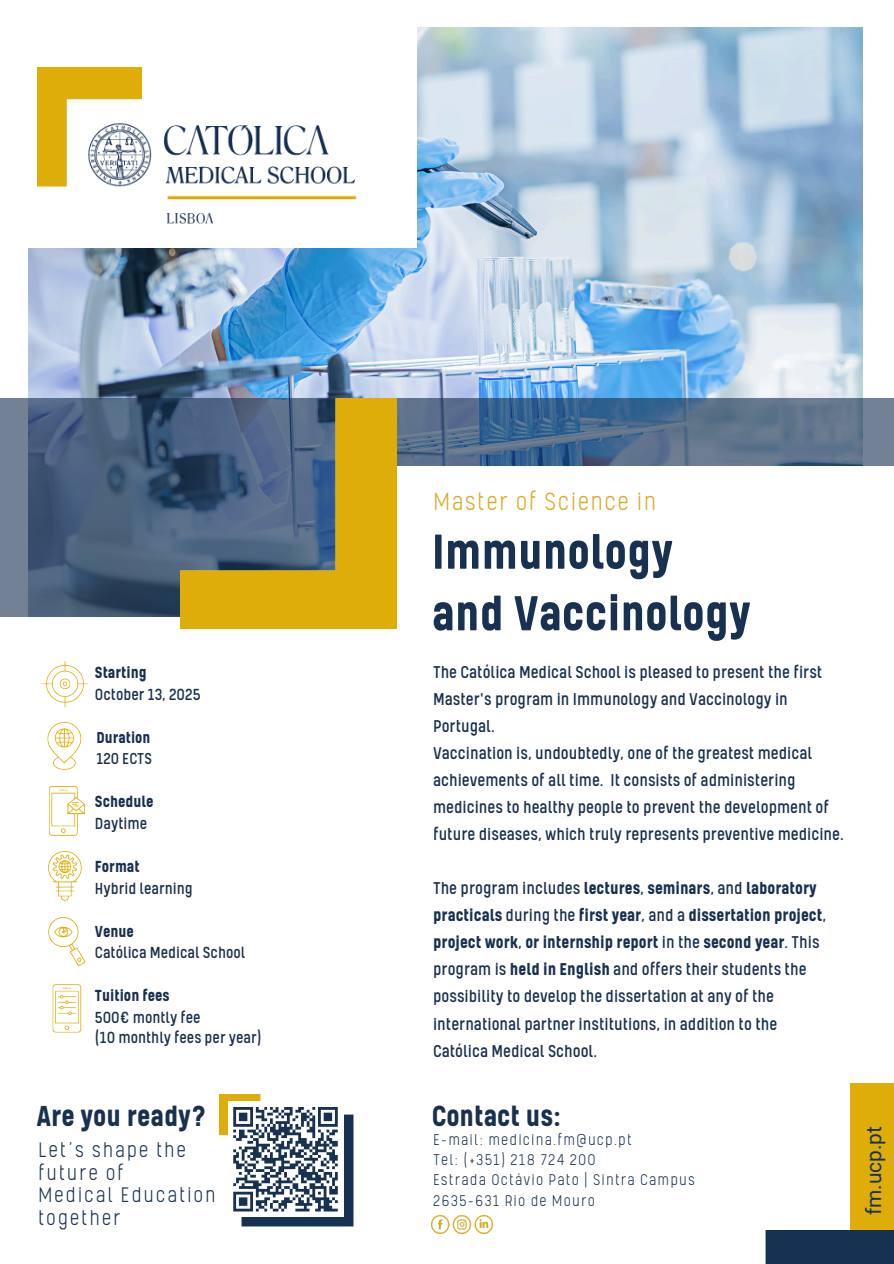
<style>
.page{position:relative;width:894px;height:1264px;background:#fff}
.page>*{position:absolute;margin:0;border:0;box-sizing:border-box;transform-origin:0 0}
.t1{font:700 56.1px/61.5px "Kelpt A1";color:#183150}
.t2{font:700 33px "Kelpt A1";color:#183150}
.t3{font:300 28.5px "Kelpt A1";letter-spacing:.05em;color:#daaa22}
.t4{font:300 24px/22.5px "Kelpt A1";letter-spacing:.07em;color:#183150}
.t5{font:20.85px "Roboto";color:#183150}
.t6{font:19.5px/27px "Kelpt A1";color:#183150}
.t7{font:18.3px "Kelpt A1";color:#183150}
.t8{font:700 18.3px "Kelpt A1";color:#183150}
.t9{font:700 18px "Kelpt A1";color:#183150}
.t10{font:18px "Kelpt A1";color:#183150}
.t11{font:300 17.7px "Kelpt A1";letter-spacing:.065em;color:#183150}
.s1{font-weight:700}
</style>
<div class="page">
<img style="left:29px;top:27px;width:833px;height:371px">
<div style="left:23px;top:24px;width:393px;height:224px;background:#fff"></div>
<div style="left:38px;top:68px;width:16px;height:118px;background:#dead09"></div>
<svg style="left:0;top:398px;width:893px;height:219px;background:#4f6782"></svg>
<div style="left:387px;top:465px;width:506px;height:618px;background:#fff"></div>
<img style="left:180px;top:399px;width:216px;height:229px">
<img style="left:41px;top:661px;width:48px;height:46px">
<img style="left:48px;top:786px;width:37px;height:50px">
<img style="left:48px;top:851px;width:34px;height:50px">
<img style="left:48px;top:917px;width:38px;height:50px">
<img style="left:52px;top:984px;width:30px;height:49px">
<img style="left:220px;top:1094px;width:133px;height:132px">
<div style="left:227px;top:1101px;width:116px;height:116px;background:#fff"></div>
<svg style="left:233px;top:1107px;width:105px;height:105px"></svg>
<img style="left:54px;top:68px;width:303px;height:156px">
<div style="left:850px;top:1083px;width:43px;height:147px;background:#dead09"></div>
<div style="left:765px;top:1230px;width:128px;height:33px;background:#173153"></div>
<img style="left:47px;top:722px;width:35px;height:48px">
<img style="left:431px;top:1215px;width:61px;height:18px">
<p class="t8" style="left:95px;top:658px;width:53px">Starting</p>
<p class="t7" style="left:95px;top:680px;width:107px">October 13, 2025</p>
<p class="t9" style="left:96px;top:723px;width:55px">Duration</p>
<p class="t10" style="left:96px;top:745px;width:57px">120 ECTS</p>
<h3 class="t8" style="left:95px;top:787px;width:60px">Schedule</h3>
<h1 class="t7" style="left:95px;top:809px;width:54px">Daytime</h1>
<p class="t8" style="left:95px;top:852px;width:46px">Format</p>
<p class="t7" style="left:95px;top:874px;width:99px">Hybrid learning</p>
<p class="t8" style="left:95px;top:917px;width:40px">Venue</p>
<h5 class="t7" style="left:95px;top:939px;width:152px">Católica Medical School</h5>
<h5 class="t8" style="left:95px;top:981px;width:76px">Tuition fees</h5>
<p class="t7" style="left:95px;top:1003px;width:107px">500€ montly fee</p>
<p class="t7" style="left:95px;top:1023px;width:168px">(10 monthly fees per year)</p>
<h6 class="t2" style="left:36px;top:1090px;width:171px">Are you ready?</h6>
<p class="t4" style="left:38px;top:1136px;width:179px">Let’s shape the future of<br>Medical Education together</p>
<p class="t3" style="left:433px;top:480px;width:224px">Master of Science in</p>
<p class="t1" style="left:431px;top:515px;width:320px">Immunology and Vaccinology</p>
<p class="t6" style="left:433px;top:657px;width:412px">The Católica Medical School is pleased to present the first Master's program in Immunology and Vaccinology in Portugal.<br>Vaccination is, undoubtedly, one of the greatest medical achievements of all time. It consists of administering medicines to healthy people to prevent the development of future diseases, which truly represents preventive medicine.</p>
<p class="t6" style="left:433px;top:873px;width:394px">The program includes <span class="s1">lectures</span>, <span class="s1">seminars</span>, and <span class="s1">laboratory practicals</span> during the <span class="s1">first year</span>, and a <span class="s1">dissertation project</span>, <span class="s1">project work</span>, <span class="s1">or internship report</span> in the <span class="s1">second year</span>. This program is <span class="s1">held in English</span> and offers their students the possibility to develop the dissertation at any of the international partner institutions, in addition to the Católica Medical School.</p>
<p class="t2" style="left:431px;top:1090px;width:131px">Contact us:</p>
<p class="t11" style="left:433px;top:1126px;width:200px">E-mail: medicina.fm@ucp.pt</p>
<p class="t11" style="left:433px;top:1146px;width:164px">Tel: (+351) 218 724 200</p>
<p class="t11" style="left:433px;top:1166px;width:263px">Estrada Octávio Pato | Sintra Campus</p>
<p class="t11" style="left:433px;top:1187px;width:163px">2635-631 Rio de Mouro</p>
<p class="t5" style="left:861px;top:1215px;width:91px;rotate:-90deg">fm.ucp.pt</p>
</div>
